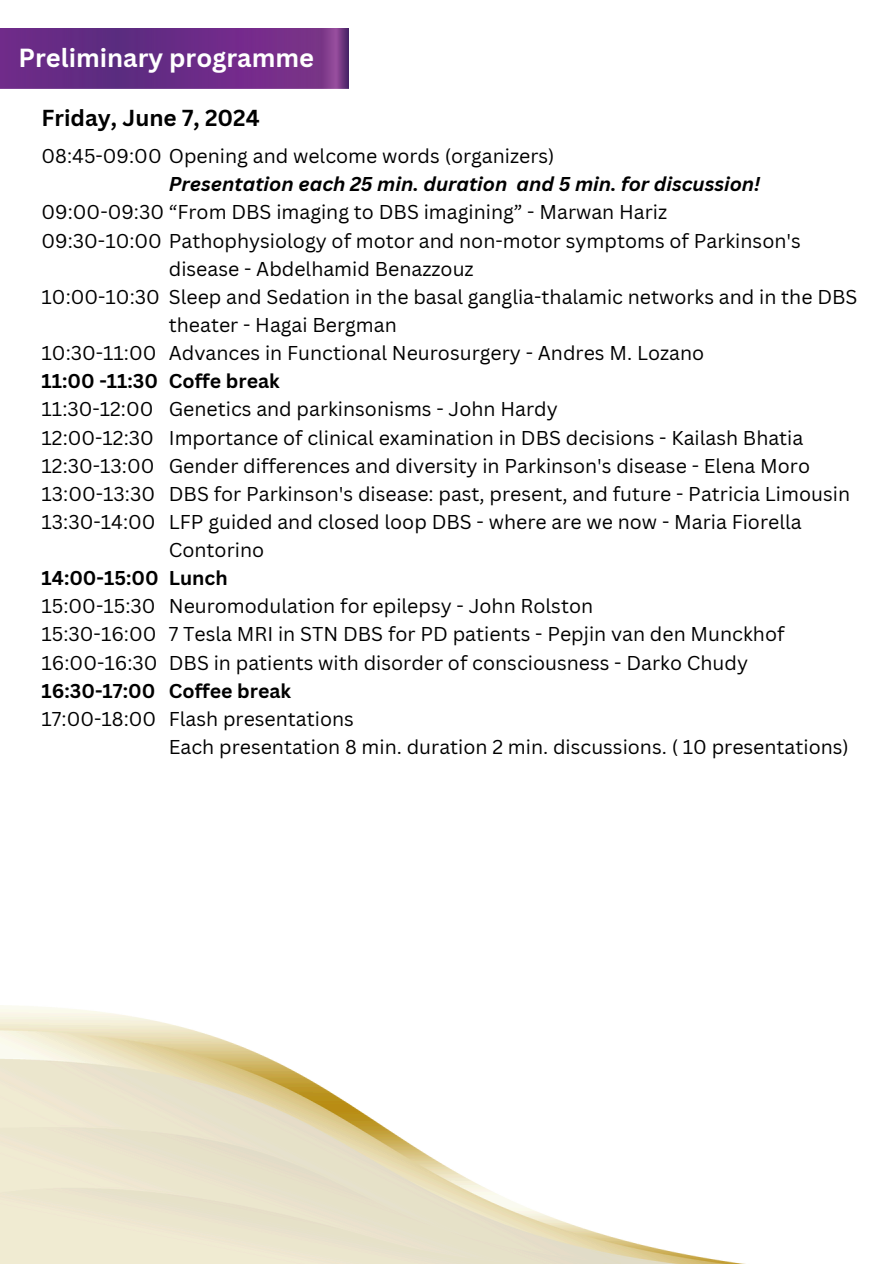
<style>
.page{position:relative;width:894px;height:1264px;background:#fff}
.page>*{position:absolute;margin:0;border:0;box-sizing:border-box;transform-origin:0 0}
.t1{font:700 25.5px "Canva Sans";color:#fff}
.t2{font:700 22.5px "Canva Sans";color:#000}
.t3{font:19.5px "Canva Sans";color:#000}
.t4{font:700 19.5px "Canva Sans";color:#000}
.t5{font:italic 700 19.5px "Canva Sans";color:#000}
</style>
<div class="page">
<img style="left:0;top:28px;width:348px;height:61px">
<img style="left:0;top:1005px;width:737px;height:258px">
<p class="t1" style="left:19px;top:40px;width:297px">Preliminary programme</p>
<p class="t2" style="left:42px;top:102px;width:220px">Friday, June 7, 2024</p>
<p class="t3" style="left:42px;top:142px;width:514px">08:45-09:00 Opening and welcome words (organizers)</p>
<h1 class="t3" style="left:42px;top:198px;width:627px">09:00-09:30 “From DBS imaging to DBS imagining” - Marwan Hariz</h1>
<h2 class="t3" style="left:42px;top:227px;width:760px">09:30-10:00 Pathophysiology of motor and non-motor symptoms of Parkinson's</h2>
<p class="t3" style="left:42px;top:283px;width:120px">10:00-10:30</p>
<p class="t5" style="left:169px;top:170px;width:593px">Presentation each 25 min. duration and 5 min. for discussion!</p>
<p class="t3" style="left:169px;top:255px;width:306px">disease - Abdelhamid Benazzouz</p>
<p class="t3" style="left:169px;top:283px;width:690px">Sleep and Sedation in the basal ganglia-thalamic networks and in the DBS</p>
<p class="t3" style="left:169px;top:311px;width:229px">theater - Hagai Bergman</p>
<p class="t3" style="left:169px;top:339px;width:537px">Advances in Functional Neurosurgery - Andres M. Lozano</p>
<p class="t4" style="left:169px;top:367px;width:112px">Coffe break</p>
<p class="t3" style="left:169px;top:395px;width:390px">Genetics and parkinsonisms - John Hardy</p>
<p class="t3" style="left:169px;top:423px;width:636px">Importance of clinical examination in DBS decisions - Kailash Bhatia</p>
<p class="t3" style="left:169px;top:452px;width:642px">Gender differences and diversity in Parkinson's disease - Elena Moro</p>
<p class="t3" style="left:169px;top:480px;width:682px">DBS for Parkinson's disease: past, present, and future - Patricia Limousin</p>
<p class="t3" style="left:169px;top:508px;width:634px">LFP guided and closed loop DBS - where are we now - Maria Fiorella</p>
<p class="t3" style="left:169px;top:536px;width:97px">Contorino</p>
<p class="t4" style="left:169px;top:564px;width:60px">Lunch</p>
<p class="t3" style="left:169px;top:592px;width:426px">Neuromodulation for epilepsy - John Rolston</p>
<p class="t3" style="left:169px;top:620px;width:617px">7 Tesla MRI in STN DBS for PD patients - Pepjin van den Munckhof</p>
<p class="t3" style="left:169px;top:648px;width:580px">DBS in patients with disorder of consciousness - Darko Chudy</p>
<p class="t4" style="left:169px;top:677px;width:124px">Coffee break</p>
<p class="t3" style="left:169px;top:705px;width:186px">Flash presentations</p>
<p class="t3" style="left:169px;top:733px;width:681px">Each presentation 8 min. duration 2 min. discussions. ( 10 presentations)</p>
<p class="t3" style="left:42px;top:339px;width:116px">10:30-11:00</p>
<p class="t4" style="left:42px;top:367px;width:118px">11:00 -11:30</p>
<p class="t3" style="left:42px;top:395px;width:113px">11:30-12:00</p>
<p class="t3" style="left:42px;top:423px;width:114px">12:00-12:30</p>
<p class="t3" style="left:42px;top:452px;width:114px">12:30-13:00</p>
<p class="t3" style="left:42px;top:480px;width:115px">13:00-13:30</p>
<p class="t3" style="left:42px;top:508px;width:115px">13:30-14:00</p>
<p class="t4" style="left:42px;top:564px;width:119px">14:00-15:00</p>
<p class="t3" style="left:42px;top:592px;width:115px">15:00-15:30</p>
<p class="t3" style="left:42px;top:620px;width:116px">15:30-16:00</p>
<p class="t3" style="left:42px;top:648px;width:117px">16:00-16:30</p>
<p class="t4" style="left:42px;top:677px;width:115px">16:30-17:00</p>
<p class="t3" style="left:42px;top:705px;width:116px">17:00-18:00</p>
</div>
